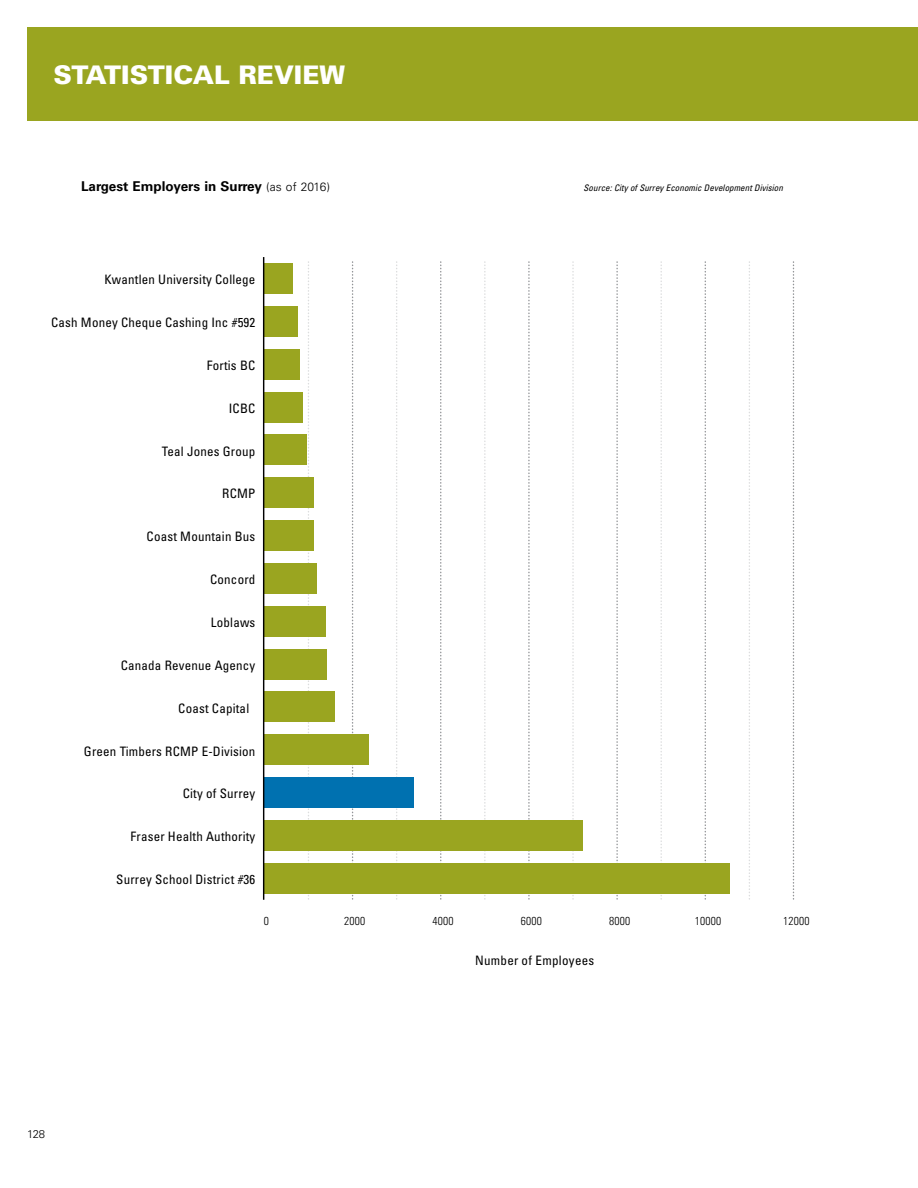
<style>
.page{position:relative;width:918px;height:1188px;background:#fff}
.page>*{position:absolute;margin:0;border:0;box-sizing:border-box;transform-origin:0 0}
.t1{font:900 25.65px "Univers";color:#fff}
.t2{font:700 13.5px "Univers";color:#000}
.t3{font:condensed 13.05px "Univers";letter-spacing:.015em;color:#000}
.t4{font:300 condensed 11.55px "Univers";letter-spacing:.015em;color:#000}
.t5{font:300 11.25px "Univers";color:#000}
.t6{font:italic condensed 9px "Univers";letter-spacing:.005em;color:#000}
.s1{font-weight:300;font-size:12px}
</style>
<div class="page">
<div style="left:27px;top:27px;width:891px;height:94px;background:#9aa520"></div>
<svg style="left:705px;top:261px;width:1px;height:638px"></svg>
<svg style="left:793px;top:261px;width:1px;height:638px"></svg>
<svg style="left:749px;top:261px;width:1px;height:638px"></svg>
<svg style="left:661px;top:261px;width:1px;height:638px"></svg>
<svg style="left:528px;top:261px;width:2px;height:638px"></svg>
<svg style="left:616px;top:261px;width:2px;height:638px"></svg>
<svg style="left:572px;top:261px;width:2px;height:638px"></svg>
<svg style="left:484px;top:261px;width:2px;height:638px"></svg>
<svg style="left:352px;top:261px;width:1px;height:638px"></svg>
<svg style="left:440px;top:261px;width:1px;height:638px"></svg>
<svg style="left:396px;top:261px;width:1px;height:638px"></svg>
<svg style="left:308px;top:261px;width:1px;height:638px"></svg>
<div style="left:264px;top:263px;width:29px;height:31px;background:#9aa520"></div>
<div style="left:264px;top:306px;width:34px;height:31px;background:#9aa520"></div>
<div style="left:264px;top:349px;width:36px;height:31px;background:#9aa520"></div>
<div style="left:264px;top:392px;width:39px;height:30px;background:#9aa520"></div>
<div style="left:264px;top:434px;width:43px;height:31px;background:#9aa520"></div>
<div style="left:264px;top:477px;width:50px;height:31px;background:#9aa520"></div>
<div style="left:264px;top:520px;width:50px;height:31px;background:#9aa520"></div>
<div style="left:264px;top:563px;width:53px;height:31px;background:#9aa520"></div>
<div style="left:264px;top:606px;width:62px;height:31px;background:#9aa520"></div>
<div style="left:264px;top:649px;width:63px;height:31px;background:#9aa520"></div>
<div style="left:264px;top:692px;width:71px;height:30px;background:#9aa520"></div>
<div style="left:264px;top:734px;width:105px;height:31px;background:#9aa520"></div>
<div style="left:264px;top:777px;width:150px;height:31px;background:#0071b0"></div>
<div style="left:264px;top:820px;width:319px;height:31px;background:#9aa520"></div>
<div style="left:264px;top:863px;width:466px;height:31px;background:#9aa520"></div>
<hr style="left:263px;top:257px;width:1px;height:643px;background:#000">
<h1 class="t1" style="left:53px;top:59px;width:293px">STATISTICAL REVIEW</h1>
<p class="t2" style="left:81px;top:178px;width:251px">Largest Employers in Surrey <span class="s1">(as of 2016)</span></p>
<p class="t6" style="left:584px;top:182px;width:201px">Source: City of Surrey Economic Development Division</p>
<p class="t3" style="left:104px;top:271px;width:152px">Kwantlen University College</p>
<p class="t3" style="left:51px;top:314px;width:206px">Cash Money Cheque Cashing Inc #592</p>
<p class="t3" style="left:207px;top:357px;width:50px">Fortis BC</p>
<p class="t3" style="left:229px;top:400px;width:28px">ICBC</p>
<p class="t3" style="left:162px;top:443px;width:95px">Teal Jones Group</p>
<p class="t3" style="left:222px;top:486px;width:35px">RCMP</p>
<p class="t3" style="left:147px;top:528px;width:110px">Coast Mountain Bus</p>
<p class="t3" style="left:210px;top:571px;width:47px">Concord</p>
<p class="t3" style="left:211px;top:614px;width:46px">Loblaws</p>
<p class="t3" style="left:121px;top:657px;width:136px">Canada Revenue Agency</p>
<p class="t3" style="left:178px;top:700px;width:72px">Coast Capital</p>
<p class="t3" style="left:84px;top:743px;width:173px">Green Timbers RCMP E-Division</p>
<p class="t3" style="left:183px;top:785px;width:74px">City of Surrey</p>
<p class="t3" style="left:131px;top:828px;width:126px">Fraser Health Authority</p>
<p class="t5" style="left:27px;top:1128px;width:20px">128</p>
<p class="t3" style="left:116px;top:871px;width:141px">Surrey School District #36</p>
<p class="t4" style="left:264px;top:914px;width:7px">0</p>
<p class="t4" style="left:344px;top:914px;width:23px">2000</p>
<p class="t4" style="left:432px;top:914px;width:23px">4000</p>
<p class="t4" style="left:521px;top:914px;width:23px">6000</p>
<p class="t4" style="left:609px;top:914px;width:23px">8000</p>
<p class="t4" style="left:695px;top:914px;width:28px">10000</p>
<p class="t4" style="left:783px;top:914px;width:28px">12000</p>
<p class="t3" style="left:475px;top:952px;width:121px">Number of Employees</p>
</div>
